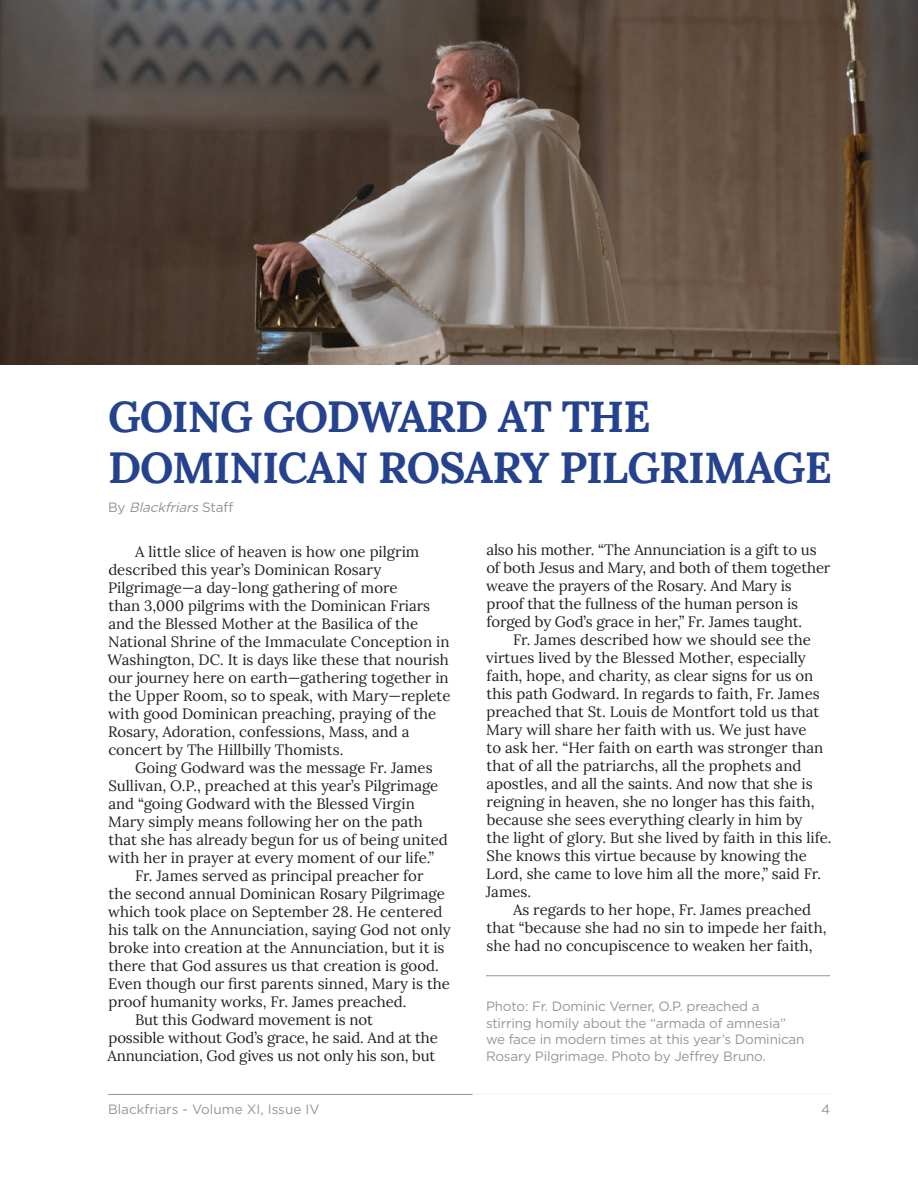
<style>
.page{position:relative;width:918px;height:1188px;background:#fff}
.page>*{position:absolute;margin:0;border:0;box-sizing:border-box;transform-origin:0 0}
.t1{font:700 43.5px/51px "Lora";letter-spacing:-.02em;color:#25428f}
.t2{font:15px/18px "Lora";color:#231f20}
.t3{font:13.5px/16.5px "Gotham";letter-spacing:-.015em;color:#949698}
.t4{font:italic 13.5px "Gotham";color:#909394}
.s1{font-style:normal}
</style>
<div class="page">
<hr style="left:108px;top:1094px;width:722px;height:1px;background:#909394">
<hr style="left:472px;top:1094px;width:358px;height:1px;background:#fff">
<hr style="left:486px;top:975px;width:344px;height:1px;background:#949698">
<img style="left:0;top:0;width:918px;height:364px">
<h1 class="t1" style="left:108px;top:386px;width:726px">GOING GODWARD AT THE<br>DOMINICAN ROSARY PILGRIMAGE</h1>
<p class="t4" style="left:108px;top:498px;width:127px"><span class="s1">B y</span> Blackfriars<span class="s1">S t a f f</span></p>
<p class="t2" style="left:108px;top:541px;width:345px;text-indent:27px">A little slice of heaven is how one pilgrim described this year’s Dominican Rosary Pilgrimage—a day-long gathering of more<br>than 3,000 pilgrims with the Dominican Friars and the Blessed Mother at the Basilica of the National Shrine of the Immaculate Conception in Washington, DC. It is days like these that nourish our journey here on earth—gathering together in the Upper Room, so to speak, with Mary—replete with good Dominican preaching, praying of the Rosary, Adoration, confessions, Mass, and a concert by The Hillbilly Thomists.</p>
<p class="t2" style="left:135px;top:757px;width:299px">Going Godward was the message Fr. James</p>
<p class="t2" style="left:109px;top:775px;width:331px">Sullivan, O.P., preached at this year’s Pilgrimage</p>
<p class="t2" style="left:108px;top:793px;width:308px">and “going Godward with the Blessed Virgin</p>
<p class="t2" style="left:108px;top:811px;width:316px">Mary simply means following her on the path</p>
<p class="t2" style="left:109px;top:829px;width:341px">that she has already begun for us of being united</p>
<p class="t2" style="left:108px;top:847px;width:327px">with her in prayer at every moment of our life.”</p>
<p class="t2" style="left:135px;top:865px;width:290px">Fr. James served as principal preacher for</p>
<p class="t2" style="left:109px;top:883px;width:338px">the second annual Dominican Rosary Pilgrimage</p>
<p class="t2" style="left:108px;top:901px;width:336px">which took place on September 28. He centered</p>
<p class="t2" style="left:109px;top:919px;width:344px">his talk on the Annunciation, saying God not only</p>
<p class="t2" style="left:109px;top:937px;width:337px">broke into creation at the Annunciation, but it is</p>
<p class="t2" style="left:109px;top:955px;width:332px">there that God assures us that creation is good.</p>
<p class="t2" style="left:108px;top:973px;width:343px">Even though our first parents sinned, Mary is the</p>
<p class="t2" style="left:109px;top:991px;width:299px">proof humanity works, Fr. James preached.</p>
<p class="t2" style="left:135px;top:1009px;width:239px">But this Godward movement is not</p>
<p class="t2" style="left:109px;top:1027px;width:331px">possible without God’s grace, he said. And at the</p>
<p class="t2" style="left:107px;top:1045px;width:329px">Annunciation, God gives us not only his son, but</p>
<p class="t2" style="left:486px;top:540px;width:346px">also his mother. “The Annunciation is a gift to us of both Jesus and Mary, and both of them together weave the prayers of the Rosary. And Mary is proof that the fullness of the human person is forged by God’s grace in her,” Fr. James taught.</p>
<p class="t2" style="left:486px;top:630px;width:347px;text-indent:27px">Fr. James described how we should see the virtues lived by the Blessed Mother, especially faith, hope, and charity, as clear signs for us on this path Godward. In regards to faith, Fr. James preached that St. Louis de Montfort told us that Mary will share her faith with us. We just have<br>to ask her. “Her faith on earth was stronger than that of all the patriarchs, all the prophets and apostles, and all the saints. And now that she is reigning in heaven, she no longer has this faith, because she sees everything clearly in him by<br>the light of glory. But she lived by faith in this life.<br>She knows this virtue because by knowing the Lord, she came to love him all the more,” said Fr.<br>James.</p>
<p class="t2" style="left:487px;top:900px;width:341px;text-indent:26px">As regards to her hope, Fr. James preached that “because she had no sin to impede her faith, she had no concupiscence to weaken her faith,</p>
<p class="t3" style="left:486px;top:998px;width:320px">Photo: Fr. Dominic Verner, O.P. preached a stirring homily about the “armada of amnesia” we face in modern times at this year’s Dominican Rosary Pilgrimage. Photo by Jeffrey Bruno.</p>
<p class="t3" style="left:108px;top:1100px;width:213px">Blackfriars - Volume XI, Issue IV</p>
<p class="t3" style="left:821px;top:1100px;width:11px">4</p>
</div>
